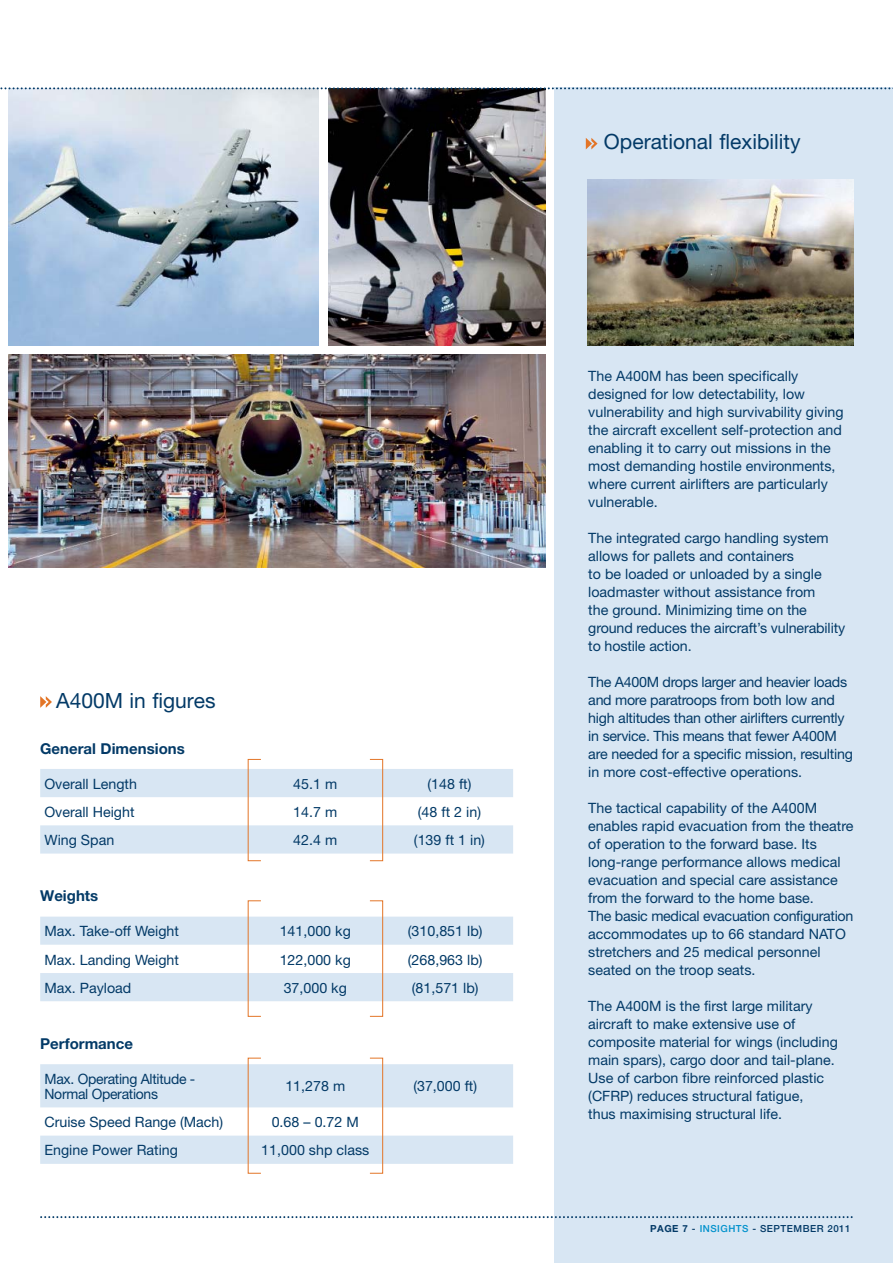
<style>
.page{position:relative;width:893px;height:1263px;background:#fff}
.page>*{position:absolute;margin:0;border:0;box-sizing:border-box;transform-origin:0 0}
.t1{font:21px "Helvetica Neue";color:#033a67}
.t2{font:700 15px "Helvetica Neue";color:#033a67}
.t3{font:14.25px/18px "Helvetica Neue";color:#033a67}
.t4{font:14.25px/18px "Helvetica Neue";letter-spacing:-.02em;color:#033a67}
.t5{font:500 9.75px "Helvetica Neue";letter-spacing:.05em;color:#033a67}
.s1{font-weight:700}
.s2{color:#0091cc}
</style>
<div class="page">
<div style="left:554px;top:88px;width:338px;height:1175px;background:#d8e6f3"></div>
<img style="left:8px;top:354px;width:537px;height:214px">
<svg style="left:586px;top:138px;width:11px;height:11px"></svg>
<svg style="left:40px;top:1216px;width:813px;height:3px"></svg>
<img style="left:328px;top:89px;width:217px;height:257px">
<img style="left:8px;top:89px;width:311px;height:257px">
<svg style="left:40px;top:696px;width:12px;height:12px"></svg>
<div style="left:40px;top:769px;width:473px;height:28px;background:#d8e6f3"></div>
<svg style="left:40px;top:825px;width:473px;height:339px"></svg>
<svg style="left:40px;top:945px;width:473px;height:28px"></svg>
<svg style="left:0;top:87px;width:892px;height:2px"></svg>
<img style="left:587px;top:179px;width:266px;height:167px">
<svg style="left:247px;top:759px;width:136px;height:415px"></svg>
<h1 class="t1" style="left:56px;top:693px;width:161px">A400M in figures</h1>
<p class="t2" style="left:40px;top:743px;width:146px">General Dimensions</p>
<p class="t3" style="left:44px;top:776px;width:94px">Overall Length</p>
<p class="t3" style="left:293px;top:776px;width:45px">45.1 m</p>
<p class="t3" style="left:427px;top:776px;width:45px">(148 ft)</p>
<p class="t3" style="left:44px;top:804px;width:92px">Overall Height</p>
<p class="t3" style="left:293px;top:804px;width:45px">14.7 m</p>
<p class="t3" style="left:418px;top:804px;width:65px">(48 ft 2 in)</p>
<p class="t3" style="left:44px;top:832px;width:71px">Wing Span</p>
<p class="t3" style="left:293px;top:832px;width:45px">42.4 m</p>
<p class="t3" style="left:414px;top:832px;width:72px">(139 ft 1 in)</p>
<p class="t2" style="left:40px;top:891px;width:60px">Weights</p>
<p class="t3" style="left:44px;top:924px;width:136px">Max. Take-off Weight</p>
<p class="t3" style="left:280px;top:924px;width:73px">141,000 kg</p>
<p class="t3" style="left:408px;top:924px;width:76px">(310,851 lb)</p>
<p class="t3" style="left:44px;top:952px;width:136px">Max. Landing Weight</p>
<p class="t3" style="left:280px;top:952px;width:73px">122,000 kg</p>
<p class="t3" style="left:408px;top:952px;width:76px">(268,963 lb)</p>
<p class="t3" style="left:44px;top:980px;width:88px">Max. Payload</p>
<p class="t3" style="left:284px;top:980px;width:65px">37,000 kg</p>
<p class="t3" style="left:412px;top:980px;width:68px">(81,571 lb)</p>
<p class="t2" style="left:40px;top:1038px;width:94px">Performance</p>
<p class="t4" style="left:44px;top:1073px;width:152px;line-height:15px">Max. Operating Altitude -<br>Normal Operations</p>
<p class="t3" style="left:285px;top:1079px;width:61px">11,278 m</p>
<p class="t3" style="left:413px;top:1079px;width:65px">(37,000 ft)</p>
<p class="t3" style="left:44px;top:1114px;width:180px">Cruise Speed Range (Mach)</p>
<p class="t3" style="left:272px;top:1114px;width:89px">0.68 – 0.72 M</p>
<p class="t3" style="left:44px;top:1143px;width:135px">Engine Power Rating</p>
<p class="t3" style="left:261px;top:1143px;width:109px">11,000 shp class</p>
<h1 class="t1" style="left:604px;top:134px;width:198px">Operational flexibility</h1>
<p class="t3" style="left:588px;top:369px;width:257px">The A400M has been specifically designed for low detectability, low vulnerability and high survivability giving the aircraft excellent self-protection and enabling it to carry out missions in the most demanding hostile environments, where current airlifters are particularly vulnerable.</p>
<p class="t3" style="left:588px;top:531px;width:258px">The integrated cargo handling system allows for pallets and containers<br>to be loaded or unloaded by a single loadmaster without assistance from<br>the ground. Minimizing time on the ground reduces the aircraft’s vulnerability to hostile action.</p>
<p class="t4" style="left:588px;top:675px;width:266px">The A400M drops larger and heavier loads and more paratroops from both low and high altitudes than other airlifters currently in service. This means that fewer A400M are needed for a specific mission, resulting in more cost-effective operations.</p>
<p class="t3" style="left:588px;top:801px;width:267px">The tactical capability of the A400M enables rapid evacuation from the theatre of operation to the forward base. Its long-range performance allows medical evacuation and special care assistance from the forward to the home base.<br>The basic medical evacuation configuration accommodates up to 66 standard NATO stretchers and 25 medical personnel seated on the troop seats.</p>
<p class="t3" style="left:588px;top:999px;width:251px">The A400M is the first large military aircraft to make extensive use of composite material for wings (including main spars), cargo door and tail-plane.<br>Use of carbon fibre reinforced plastic (CFRP) reduces structural fatigue,<br>thus maximising structural life.</p>
<p class="t5" style="left:650px;top:1225px;width:202px"><span class="s1">PAGE 7</span> - <span class="s2">INSIGHTS</span> - SEPTEMBER 2011</p>
</div>
